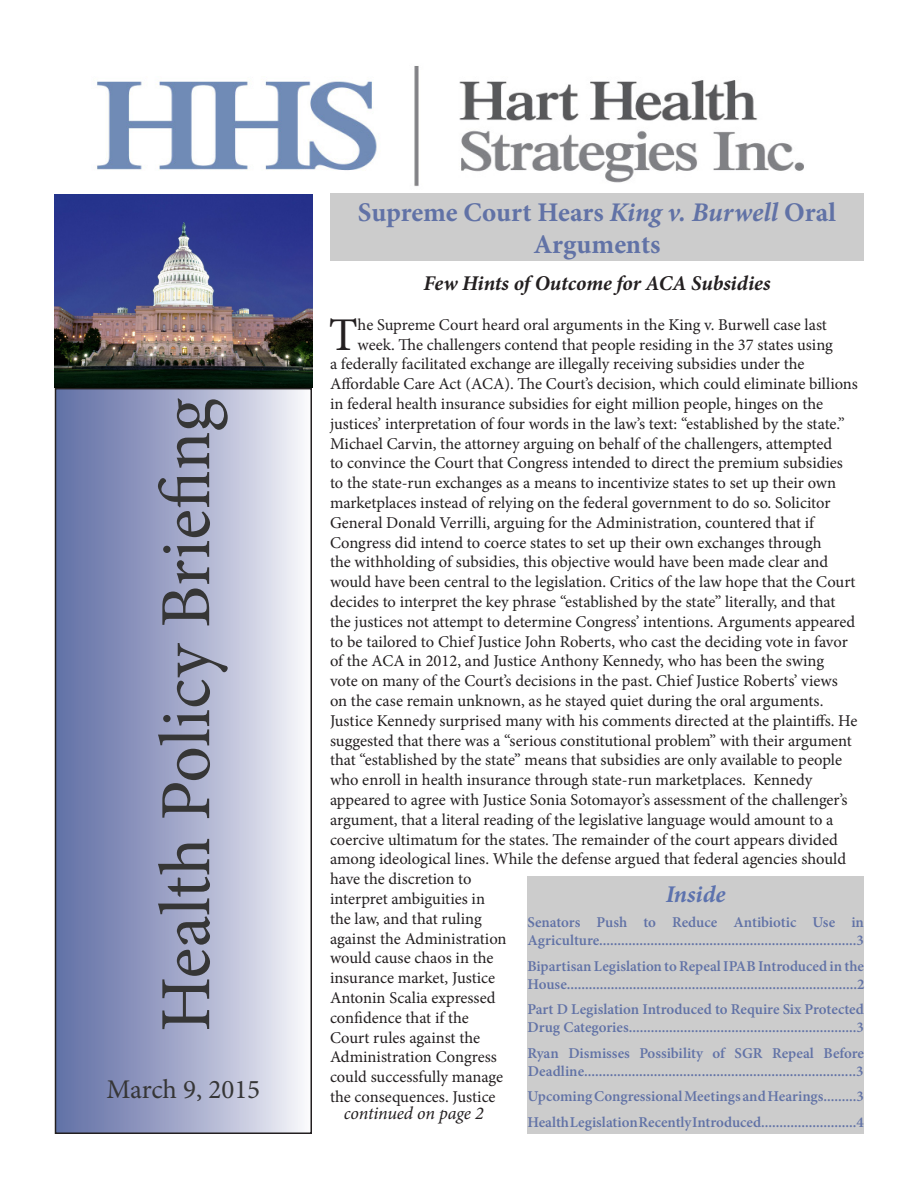
<style>
.page{position:relative;width:918px;height:1188px;background:#fff}
.page>*{position:absolute;margin:0;border:0;box-sizing:border-box;transform-origin:0 0}
.t1{font:72px "Minion Pro";color:#363636}
.Paragraph_Style_1{font:46.95px "Minion Pro";color:#231f20}
.t2{font:700 27px/32.4px "Minion Pro";color:#6172a6;text-align:center}
.t3{font:27px "Minion Pro";letter-spacing:-.005em;color:#363636}
.t4{font:italic 700 24px "Minion Pro";letter-spacing:.005em;color:#5c72ae}
.t5{font:italic 700 21px "Minion Pro";letter-spacing:-.005em;color:#231f20}
.t6{font:italic 18px "Minion Pro";letter-spacing:-.01em;color:#231f20}
.Paragraph_Style_1-2{font:16.5px "Minion Pro";color:#231f20}
.t7{font:600 15px/18px "Minion Pro";color:#6172a6}
.s1{font-style:italic}
</style>
<div class="page">
<div style="left:56px;top:389px;width:255px;height:744px;background:linear-gradient(to right,#5c6aa3,#f4f3f8)"></div>
<div style="left:55px;top:388px;width:257px;height:746px;border:2px solid #231f20"></div>
<div style="left:527px;top:877px;width:337px;height:257px;background:#ccc"></div>
<img style="left:97px;top:66px;width:735px;height:128px">
<div style="left:330px;top:194px;width:534px;height:67px;background:#ccc"></div>
<img style="left:54px;top:194px;width:258px;height:194px">
<p class="t1" style="left:138px;top:1032px;width:635px;rotate:-90deg">Health Policy Briefing</p>
<p class="t3" style="left:106px;top:1071px;width:155px">March 9, 2015</p>
<p class="t2" style="left:358px;top:195px;width:480px">Supreme Court Hears <span class="s1">King v. Burwell</span> Oral<br>Arguments</p>
<p class="t5" style="left:423px;top:269px;width:349px">Few Hints of Outcome for ACA Subsidies</p>
<p class="Paragraph_Style_1" style="left:329px;top:303px;width:30px">T</p>
<p class="Paragraph_Style_1-2" style="left:358px;top:314px;width:471px">he Supreme Court heard oral arguments in the King v. Burwell case last</p>
<p class="Paragraph_Style_1-2" style="left:358px;top:333px;width:477px">week. The challengers contend that people residing in the 37 states using</p>
<p class="Paragraph_Style_1-2" style="left:330px;top:353px;width:476px">a federally facilitated exchange are illegally receiving subsidies under the</p>
<p class="Paragraph_Style_1-2" style="left:330px;top:373px;width:529px">Affordable Care Act (ACA). The Court’s decision, which could eliminate billions</p>
<p class="Paragraph_Style_1-2" style="left:330px;top:393px;width:495px">in federal health insurance subsidies for eight million people, hinges on the</p>
<p class="Paragraph_Style_1-2" style="left:330px;top:413px;width:516px">justices’ interpretation of four words in the law’s text: “established by the state.”</p>
<p class="Paragraph_Style_1-2" style="left:330px;top:432px;width:504px">Michael Carvin, the attorney arguing on behalf of the challengers, attempted</p>
<p class="Paragraph_Style_1-2" style="left:330px;top:452px;width:514px">to convince the Court that Congress intended to direct the premium subsidies</p>
<p class="Paragraph_Style_1-2" style="left:330px;top:472px;width:508px">to the state-run exchanges as a means to incentivize states to set up their own</p>
<p class="Paragraph_Style_1-2" style="left:330px;top:492px;width:502px">marketplaces instead of relying on the federal government to do so. Solicitor</p>
<p class="Paragraph_Style_1-2" style="left:330px;top:512px;width:486px">General Donald Verrilli, arguing for the Administration, countered that if</p>
<p class="Paragraph_Style_1-2" style="left:330px;top:531px;width:493px">Congress did intend to coerce states to set up their own exchanges through</p>
<p class="Paragraph_Style_1-2" style="left:330px;top:551px;width:500px">the withholding of subsidies, this objective would have been made clear and</p>
<p class="Paragraph_Style_1-2" style="left:330px;top:571px;width:527px">would have been central to the legislation. Critics of the law hope that the Court</p>
<p class="Paragraph_Style_1-2" style="left:330px;top:591px;width:507px">decides to interpret the key phrase “established by the state” literally, and that</p>
<p class="Paragraph_Style_1-2" style="left:330px;top:611px;width:527px">the justices not attempt to determine Congress’ intentions. Arguments appeared</p>
<p class="Paragraph_Style_1-2" style="left:330px;top:630px;width:519px">to be tailored to Chief Justice John Roberts, who cast the deciding vote in favor</p>
<p class="Paragraph_Style_1-2" style="left:330px;top:650px;width:496px">of the ACA in 2012, and Justice Anthony Kennedy, who has been the swing</p>
<p class="Paragraph_Style_1-2" style="left:330px;top:670px;width:509px">vote on many of the Court’s decisions in the past. Chief Justice Roberts’ views</p>
<p class="Paragraph_Style_1-2" style="left:330px;top:690px;width:495px">on the case remain unknown, as he stayed quiet during the oral arguments.</p>
<p class="Paragraph_Style_1-2" style="left:330px;top:710px;width:529px">Justice Kennedy surprised many with his comments directed at the plaintiffs. He</p>
<p class="Paragraph_Style_1-2" style="left:330px;top:729px;width:523px">suggested that there was a “serious constitutional problem” with their argument</p>
<p class="Paragraph_Style_1-2" style="left:330px;top:749px;width:514px">that “established by the state” means that subsidies are only available to people</p>
<p class="Paragraph_Style_1-2" style="left:330px;top:769px;width:484px">who enroll in health insurance through state-run marketplaces. Kennedy</p>
<p class="Paragraph_Style_1-2" style="left:330px;top:789px;width:519px">appeared to agree with Justice Sonia Sotomayor’s assessment of the challenger’s</p>
<p class="Paragraph_Style_1-2" style="left:330px;top:809px;width:505px">argument, that a literal reading of the legislative language would amount to a</p>
<p class="Paragraph_Style_1-2" style="left:330px;top:828px;width:509px">coercive ultimatum for the states. The remainder of the court appears divided</p>
<p class="Paragraph_Style_1-2" style="left:330px;top:848px;width:518px">among ideological lines. While the defense argued that federal agencies should</p>
<p class="Paragraph_Style_1-2" style="left:330px;top:868px;width:143px">have the discretion to</p>
<p class="Paragraph_Style_1-2" style="left:330px;top:888px;width:157px">interpret ambiguities in</p>
<p class="Paragraph_Style_1-2" style="left:330px;top:908px;width:153px">the law, and that ruling</p>
<p class="Paragraph_Style_1-2" style="left:330px;top:927px;width:178px">against the Administration</p>
<p class="Paragraph_Style_1-2" style="left:330px;top:947px;width:165px">would cause chaos in the</p>
<p class="Paragraph_Style_1-2" style="left:330px;top:967px;width:167px">insurance market, Justice</p>
<p class="Paragraph_Style_1-2" style="left:330px;top:987px;width:167px">Antonin Scalia expressed</p>
<p class="Paragraph_Style_1-2" style="left:330px;top:1007px;width:141px">confidence that if the</p>
<p class="Paragraph_Style_1-2" style="left:330px;top:1026px;width:152px">Court rules against the</p>
<p class="Paragraph_Style_1-2" style="left:330px;top:1046px;width:168px">Administration Congress</p>
<p class="Paragraph_Style_1-2" style="left:330px;top:1066px;width:175px">could successfully manage</p>
<p class="Paragraph_Style_1-2" style="left:330px;top:1086px;width:167px">the consequences. Justice</p>
<p class="t4" style="left:666px;top:877px;width:61px">Inside</p>
<p class="t7" style="left:527px;top:913px;width:338px">Senators Push to Reduce Antibiotic Use in<br>Agriculture......................................................................3</p>
<p class="t7" style="left:527px;top:957px;width:339px">Bipartisan Legislation to Repeal IPAB Introduced in the<br>House...............................................................................2</p>
<p class="t7" style="left:527px;top:1000px;width:338px">Part D Legislation Introduced to Require Six Protected<br>Drug Categories..............................................................3</p>
<p class="t7" style="left:527px;top:1044px;width:338px">Ryan Dismisses Possibility of SGR Repeal Before<br>Deadline..........................................................................3</p>
<p class="t7" style="left:527px;top:1087px;width:338px">Upcoming Congressional Meetings and Hearings.........3</p>
<p class="t7" style="left:527px;top:1113px;width:338px">Health Legislation Recently Introduced..........................4</p>
<p class="t6" style="left:344px;top:1101px;width:142px">continued on page 2</p>
</div>
